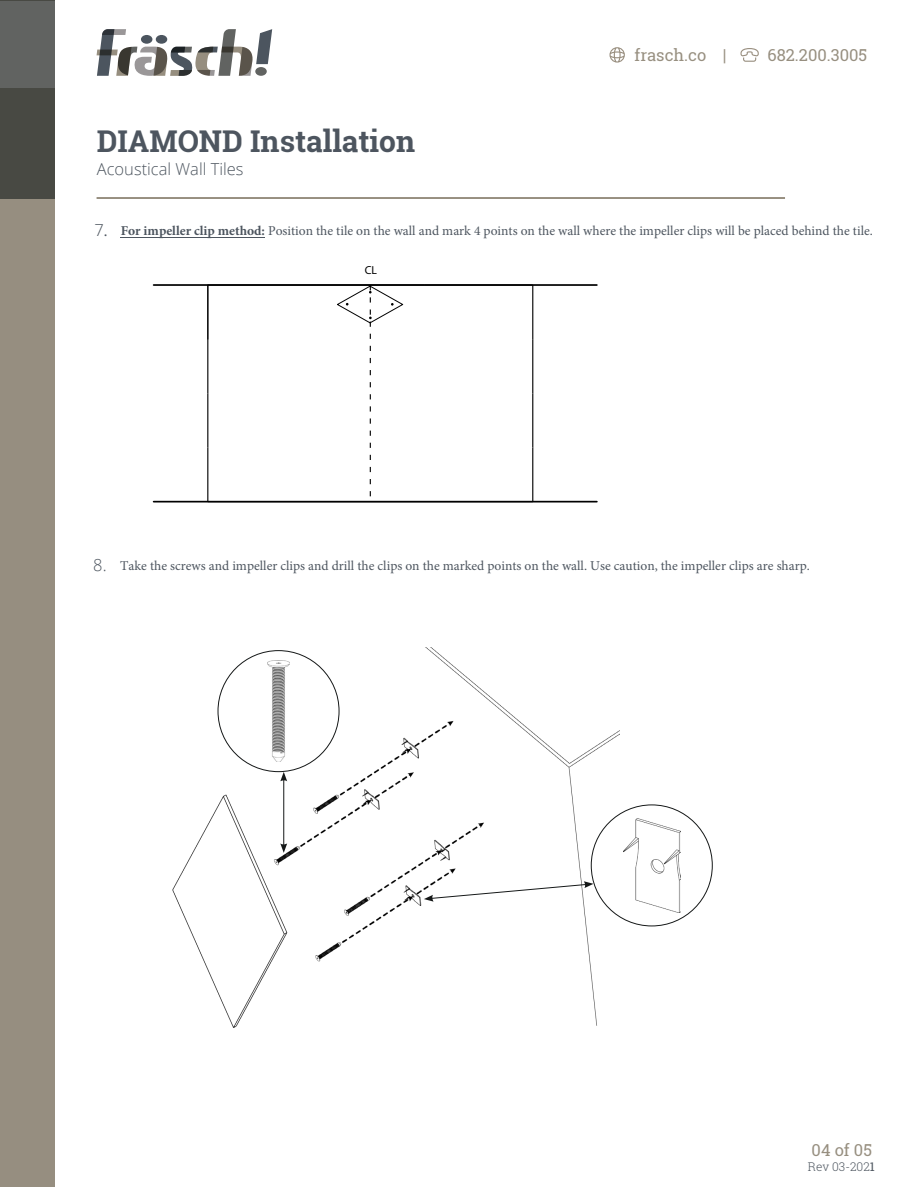
<style>
.page{position:relative;width:918px;height:1188px;background:#fff}
.page>*{position:absolute;margin:0;border:0;box-sizing:border-box;transform-origin:0 0}
.t1{font:700 30px "Roboto Slab";color:#4d555f}
.t2{font:16.5px "Roboto Slab";color:#978f80}
.t3{font:300 16.5px "Open Sans";color:#4d555f}
.t4{font:13.5px "Minion Pro";color:#4d555f}
.t5{font:300 12px "Roboto Slab";color:#4d555f}
.t6{font:11.55px "Myriad Pro";color:#000}
.s1{font-family:"Open Sans";font-weight:300;font-size:16.5px}
.s2{font-size:16.5px}
.s3{font-weight:700}
.s4{font-weight:400}
</style>
<div class="page">
<div style="left:0;top:1px;width:54px;height:1186px;background:#968e80"></div>
<div style="left:0;top:1px;width:54px;height:198px;background:#484943"></div>
<div style="left:0;top:1px;width:54px;height:87px;background:#616361"></div>
<svg style="left:97px;top:29px;width:175px;height:47px"></svg>
<svg style="left:740px;top:48px;width:19px;height:14px"></svg>
<svg style="left:609px;top:47px;width:16px;height:16px"></svg>
<hr style="left:97px;top:197px;width:688px;height:2px;background:#978f80">
<hr style="left:208px;top:285px;width:1px;height:54px;background:#000">
<hr style="left:207px;top:285px;width:1px;height:108px;background:#000">
<hr style="left:207px;top:447px;width:1px;height:55px;background:#000">
<hr style="left:532px;top:393px;width:1px;height:54px;background:#000">
<hr style="left:532px;top:285px;width:1px;height:54px;background:#000">
<hr style="left:532px;top:339px;width:1px;height:54px;background:#000">
<hr style="left:532px;top:447px;width:1px;height:55px;background:#000">
<hr style="left:207px;top:393px;width:1px;height:54px;background:#000">
<hr style="left:154px;top:284px;width:443px;height:2px;background:#000">
<hr style="left:154px;top:501px;width:443px;height:2px;background:#000">
<hr style="left:121px;top:238px;width:144px;height:1px;background:#4d555f">
<svg style="left:337px;top:285px;width:66px;height:216px"></svg>
<img style="left:172px;top:647px;width:448px;height:380px">
<img style="left:623px;top:819px;width:57px;height:93px">
<svg style="left:424px;top:881px;width:170px;height:21px"></svg>
<img style="left:267px;top:661px;width:23px;height:100px">
<hr style="left:283px;top:779px;width:1px;height:67px;background:#151818">
<svg style="left:280px;top:843px;width:7px;height:10px"></svg>
<svg style="left:280px;top:772px;width:7px;height:9px"></svg>
<h1 class="t1" style="left:97px;top:120px;width:320px">DIAMOND Installation</h1>
<p class="t3" style="left:97px;top:159px;width:148px">Acoustical Wall Tiles</p>
<p class="t2" style="left:635px;top:44px;width:93px">frasch.co |</p>
<p class="t2" style="left:768px;top:44px;width:101px">682.200.3005</p>
<p class="t4" style="left:94px;top:222px;width:780px"><span class="s1">7</span><span class="s2">.</span> <span class="s3">For impeller clip method:</span> Position the tile on the wall and mark 4 points on the wall where the impeller clips will be placed behind the tile.</p>
<p class="t6" style="left:365px;top:263px;width:14px">CL</p>
<p class="t4" style="left:93px;top:557px;width:718px"><span class="s1">8.</span> Take the screws and impeller clips and drill the clips on the marked points on the wall. Use caution, the impeller clips are sharp.</p>
<p class="t2" style="left:812px;top:1139px;width:62px">04 of 05</p>
<p class="t5" style="left:808px;top:1159px;width:68px">Rev 03-202<span class="s4">1</span></p>
</div>
